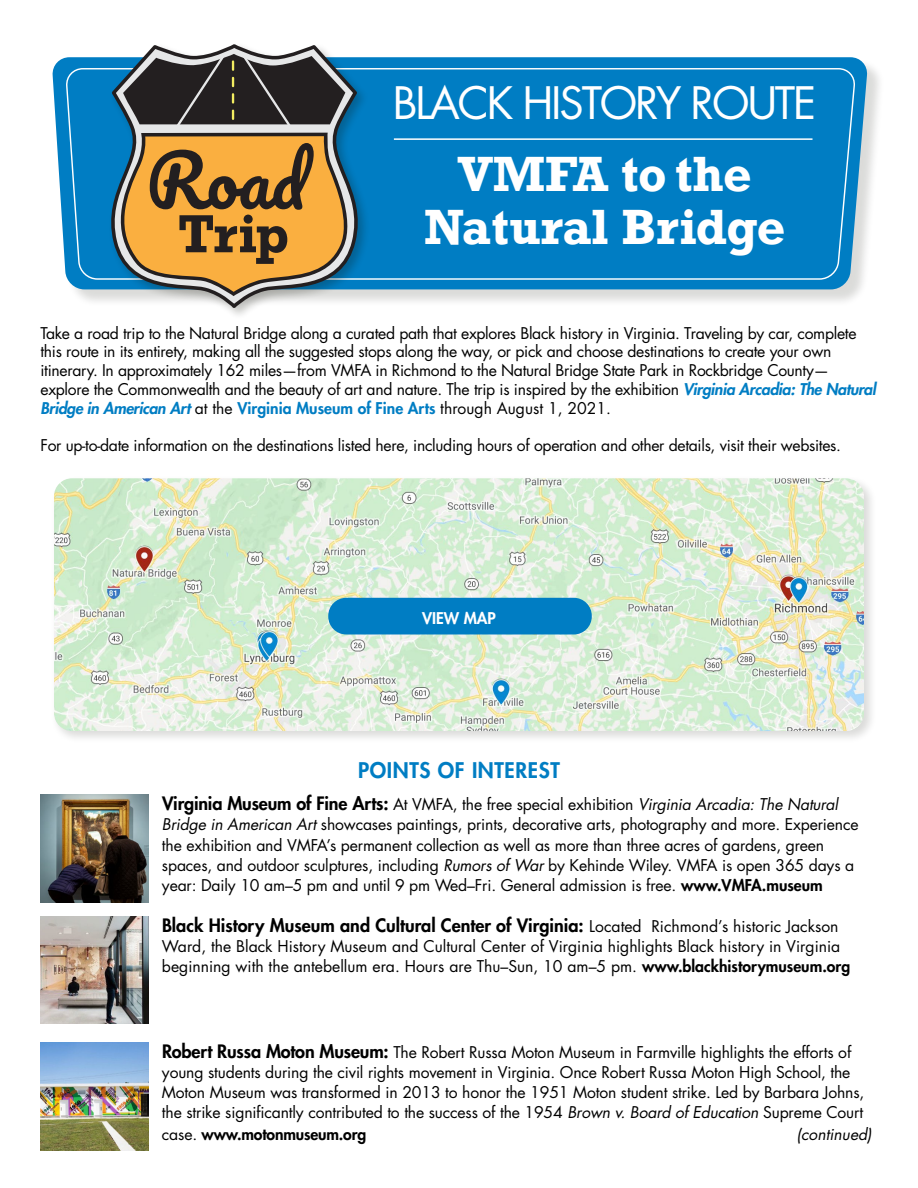
<style>
.page{position:relative;width:918px;height:1188px;background:#fff}
.page>*{position:absolute;margin:0;border:0;box-sizing:border-box;transform-origin:0 0}
.t1{font:70.2px "Pacifico";color:#231f20}
.t2{font:700 50.25px "Rockwell";color:#231f20}
.t3{font:700 46.5px/52.5px "Rockwell";color:#fff;text-align:center}
.t4{font:43.5px "Futura Std";letter-spacing:-.05em;color:#fff}
.t5{font:800 21px "Futura Std";letter-spacing:.03em;color:#007dc3}
.t6{font:800 18px "Futura Std";color:#000}
.t7{font:15.75px/20.2px "Futura Std";letter-spacing:-.01em;color:#000}
.t8{font:800 15.75px "Futura Std";letter-spacing:-.01em;color:#000}
.t9{font:italic 15.75px "Futura Std";color:#000}
.t10{font:800 15.75px "Futura Std";color:#fff}
.s1{font-weight:800;font-style:italic;color:#007dc3}
.s2{font-weight:800;color:#007dc3}
.s3{font-weight:800;font-size:18px}
.s4{font-style:italic}
.s5{font-weight:800}
.s6{font-weight:400;font-size:15.75px}
.s7{font-weight:400}
</style>
<div class="page">
<div style="left:54px;top:59px;width:830px;height:248px;background:#0e0f05;opacity:.15"></div>
<svg style="left:52px;top:57px;width:816px;height:232px;background:#3b99ce"></svg>
<div style="left:66px;top:67px;width:791px;height:213px;background:#007dc3"></div>
<div style="left:108px;top:42px;width:263px;height:278px;background:#0e0f05;opacity:.25"></div>
<svg style="left:98px;top:46px;width:268px;height:264px"></svg>
<svg style="left:110px;top:53px;width:246px;height:243px;background:#a1885a"></svg>
<img style="left:40px;top:795px;width:108px;height:108px">
<div style="left:50px;top:475px;width:827px;height:269px;background:#0e0f05;opacity:.15"></div>
<img style="left:54px;top:478px;width:810px;height:253px">
<div style="left:328px;top:598px;width:264px;height:36px;background:#007dc3;border-radius:18px"></div>
<img style="left:40px;top:916px;width:108px;height:108px">
<hr style="left:394px;top:138px;width:419px;height:2px;background:#fff">
<img style="left:40px;top:1043px;width:108px;height:108px">
<h1 class="t1" style="left:146px;top:144px;width:161px">Road</h1>
<h2 class="t2" style="left:178px;top:201px;width:113px">Trip</h2>
<h3 class="t4" style="left:393px;top:75px;width:425px">BLACK HISTORY ROUTE</h3>
<h3 class="t3" style="left:424px;top:147px;width:362px">VMFA to the<br>Natural Bridge</h3>
<p class="t7" style="left:40px;top:324px;width:837px;line-height:18.8px">Take a road trip to the Natural Bridge along a curated path that explores Black history in Virginia. Traveling by car, complete this route in its entirety, making all the suggested stops along the way, or pick and choose destinations to create your own itinerary. In approximately 162 miles—from VMFA in Richmond to the Natural Bridge State Park in Rockbridge County— explore the Commonwealth and the beauty of art and nature. The trip is inspired by the exhibition <span class="s1">Virginia Arcadia: The Natural Bridge in American Art</span> at the <span class="s2">Virginia Museum of Fine Arts</span> through August 1, 2021.</p>
<p class="t7" style="left:40px;top:435px;width:802px">For up-to-date information on the destinations listed here, including hours of operation and other details, visit their websites.</p>
<p class="t10" style="left:422px;top:608px;width:75px">VIEW MAP</p>
<h3 class="t5" style="left:358px;top:757px;width:203px">POINTS OF INTEREST</h3>
<p class="t7" style="left:162px;top:794px;width:698px"><span class="s3">Virginia Museum of Fine Arts:</span> At VMFA, the free special exhibition <span class="s4">Virginia Arcadia: The Natural Bridge in American Art</span> showcases paintings, prints, decorative arts, photography and more. Experience the exhibition and VMFA’s permanent collection as well as more than three acres of gardens, green spaces, and outdoor sculptures, including <span class="s4">Rumors of War</span> by Kehinde Wiley. VMFA is open 365 days a year: Daily 10 am–5 pm and until 9 pm Wed–Fri. General admission is free. <span class="s5">www.VMFA.museum</span></p>
<p class="t6" style="left:162px;top:913px;width:678px">Black History Museum and Cultural Center of Virginia: <span class="s6">Located Richmond’s historic Jackson</span></p>
<p class="t7" style="left:162px;top:936px;width:690px">Ward, the Black History Museum and Cultural Center of Virginia highlights Black history in Virginia beginning with the antebellum era. Hours are Thu–Sun, 10 am–5 pm. <span class="s5">www.blackhistorymuseum.org</span></p>
<p class="t7" style="left:162px;top:1042px;width:704px"><span class="s3">Robert Russa Moton Museum:</span> The Robert Russa Moton Museum in Farmville highlights the efforts of young students during the civil rights movement in Virginia. Once Robert Russa Moton High School, the Moton Museum was transformed in 2013 to honor the 1951 Moton student strike. Led by Barbara Johns, the strike significantly contributed to the success of the 1954 <span class="s4">Brown v. Board of Education</span> Supreme Court</p>
<p class="t8" style="left:162px;top:1124px;width:206px"><span class="s7">case.</span> www.motonmuseum.org</p>
<p class="t9" style="left:797px;top:1124px;width:77px">(continued)</p>
</div>
